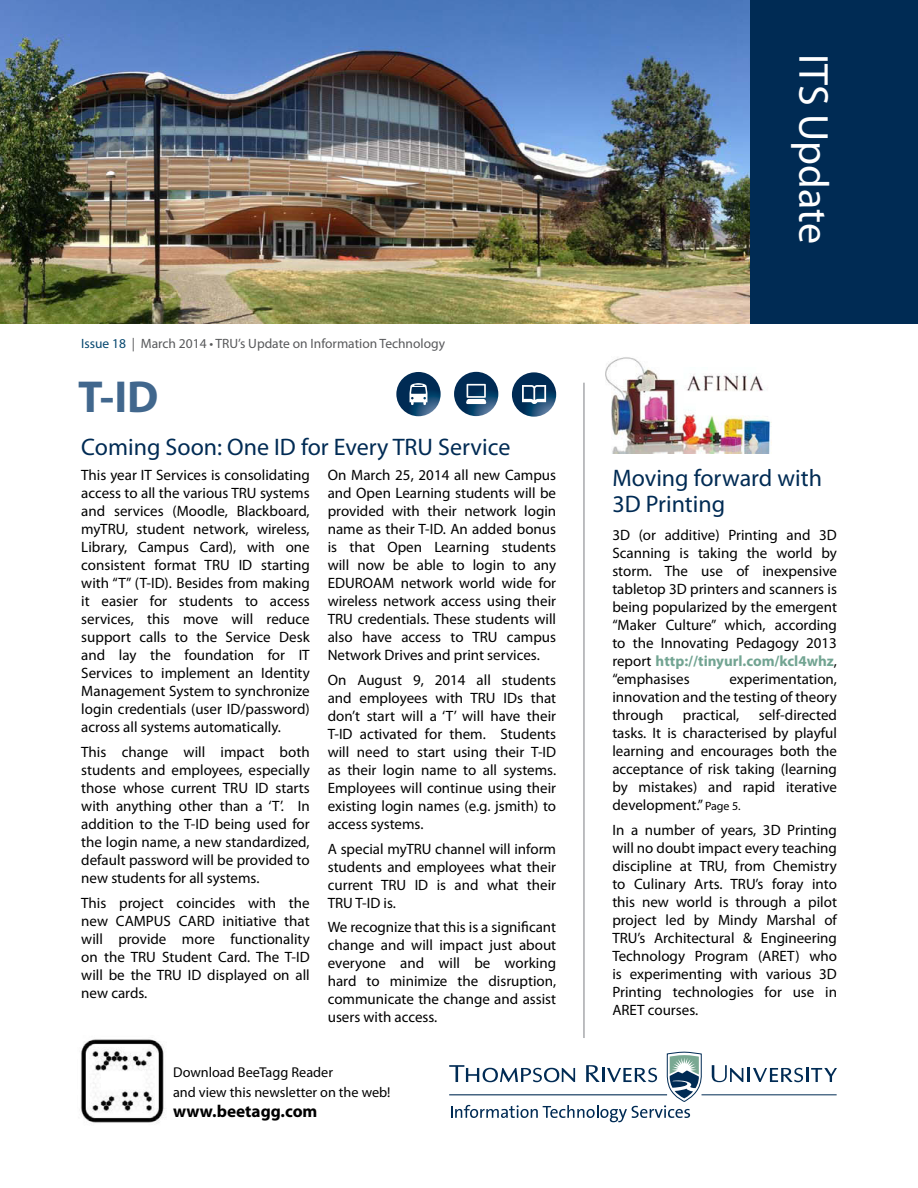
<style>
.page{position:relative;width:918px;height:1188px;background:#fff}
.page>*{position:absolute;margin:0;border:0;box-sizing:border-box;transform-origin:0 0}
.t1{font:700 45px "Myriad Pro";color:#41678d}
.t2{font:42px "Myriad Pro";color:#fff}
.t3{font:24px/25.5px "Myriad Pro";color:#002b54}
.t4{font:700 17.25px "Myriad Pro";color:#000}
.t5{font:15px/18px "Myriad Pro";color:#000;text-align:justify}
.t6{font:14.25px/20.2px "Myriad Pro";color:#000}
.t7{font:13.5px "Myriad Pro";color:#58595b}
.s1{color:#05476f}
.s2{font-weight:700;color:#72a492}
.s3{font-size:12px}
</style>
<div class="page">
<img style="left:0;top:0;width:751px;height:324px">
<div style="left:751px;top:0;width:167px;height:324px;background:#002b54"></div>
<img style="left:81px;top:1039px;width:83px;height:84px">
<svg style="left:712px;top:1065px;width:125px;height:17px"></svg>
<hr style="left:702px;top:1094px;width:135px;height:1px;background:#002b54">
<svg style="left:449px;top:1052px;width:253px;height:70px"></svg>
<img style="left:605px;top:357px;width:167px;height:97px">
<hr style="left:583px;top:383px;width:2px;height:655px;background:#a7a9ac">
<svg style="left:396px;top:372px;width:45px;height:44px"></svg>
<svg style="left:512px;top:372px;width:44px;height:45px"></svg>
<svg style="left:522px;top:385px;width:24px;height:19px"></svg>
<svg style="left:410px;top:383px;width:17px;height:23px"></svg>
<svg style="left:454px;top:372px;width:44px;height:44px"></svg>
<svg style="left:466px;top:384px;width:20px;height:20px"></svg>
<p class="t7" style="left:81px;top:335px;width:365px"><span class="s1">Issue 18</span> | March 2014 • TRU’s Update on Information Technology</p>
<h1 class="t1" style="left:78px;top:367px;width:82px">T-ID</h1>
<h3 class="t3" style="left:81px;top:434px;width:431px">Coming Soon: One ID for Every TRU Service</h3>
<p class="t5" style="left:81px;top:466px;width:230px">This year IT Services is consolidating access to all the various TRU systems and services (Moodle, Blackboard, myTRU, student network, wireless, Library, Campus Card), with one consistent format TRU ID starting with “T” (T-ID). Besides from making it easier for students to access services, this move will reduce support calls to the Service Desk and lay the foundation for IT Services to implement an Identity Management System to synchronize login credentials (user ID/password) across all systems automatically.</p>
<p class="t5" style="left:81px;top:743px;width:230px">This change will impact both students and employees, especially those whose current TRU ID starts with anything other than a ‘T’. In addition to the T-ID being used for the login name, a new standardized, default password will be provided to new students for all systems.</p>
<p class="t5" style="left:81px;top:893px;width:230px">This project coincides with the new CAMPUS CARD initiative that will provide more functionality on the TRU Student Card. The T-ID will be the TRU ID displayed on all new cards.</p>
<p class="t5" style="left:328px;top:466px;width:230px">On March 25, 2014 all new Campus and Open Learning students will be provided with their network login name as their T-ID. An added bonus is that Open Learning students will now be able to login to any EDUROAM network world wide for wireless network access using their TRU credentials. These students will also have access to TRU campus Network Drives and print services.</p>
<p class="t5" style="left:328px;top:671px;width:230px">On August 9, 2014 all students and employees with TRU IDs that don’t start will a ‘T’ will have their T-ID activated for them. Students will need to start using their T-ID as their login name to all systems.<br>Employees will continue using their existing login names (e.g. jsmith) to access systems.</p>
<p class="t5" style="left:328px;top:839px;width:230px">A special myTRU channel will inform students and employees what their current TRU ID is and what their TRU T-ID is.</p>
<p class="t5" style="left:328px;top:918px;width:230px">We recognize that this is a significant change and will impact just about everyone and will be working hard to minimize the disruption, communicate the change and assist users with access.</p>
<p class="t6" style="left:173px;top:1062px;width:219px">Download BeeTagg Reader<br>and view this newsletter on the web!</p>
<p class="t4" style="left:173px;top:1100px;width:146px">www.beetagg.com</p>
<h2 class="t2" style="left:839px;top:54px;width:191px;rotate:90deg">ITS Update</h2>
<h3 class="t3" style="left:612px;top:465px;width:211px">Moving forward with<br>3D Printing</h3>
<p class="t5" style="left:612px;top:526px;width:226px">3D (or additive) Printing and 3D Scanning is taking the world by storm. The use of inexpensive tabletop 3D printers and scanners is being popularized by the emergent “Maker Culture” which, according to the Innovating Pedagogy 2013 report <span class="s2">http://tinyurl.com/kcl4whz</span>, “emphasises</p>
<p class="t5" style="left:612px;top:670px;width:226px;text-indent:117px">experimentation, innovation and the testing of theory through</p>
<p class="t5" style="left:612px;top:706px;width:226px;text-indent:146px">self-directed tasks. It is characterised by playful learning and encourages both the acceptance of risk taking (learning by mistakes) and rapid iterative development.” <span class="s3">Page 5.</span></p>
<p class="t5" style="left:612px;top:821px;width:226px">In a number of years, 3D Printing will no doubt impact every teaching discipline at TRU, from Chemistry to Culinary Arts. TRU’s foray into this new world is through a pilot project led by Mindy Marshal of TRU’s Architectural &amp; Engineering Technology Program (ARET) who is experimenting with various 3D Printing technologies for use in ARET courses.</p>
<p class="t5" style="left:683px;top:706px;width:58px">practical,</p>
</div>
